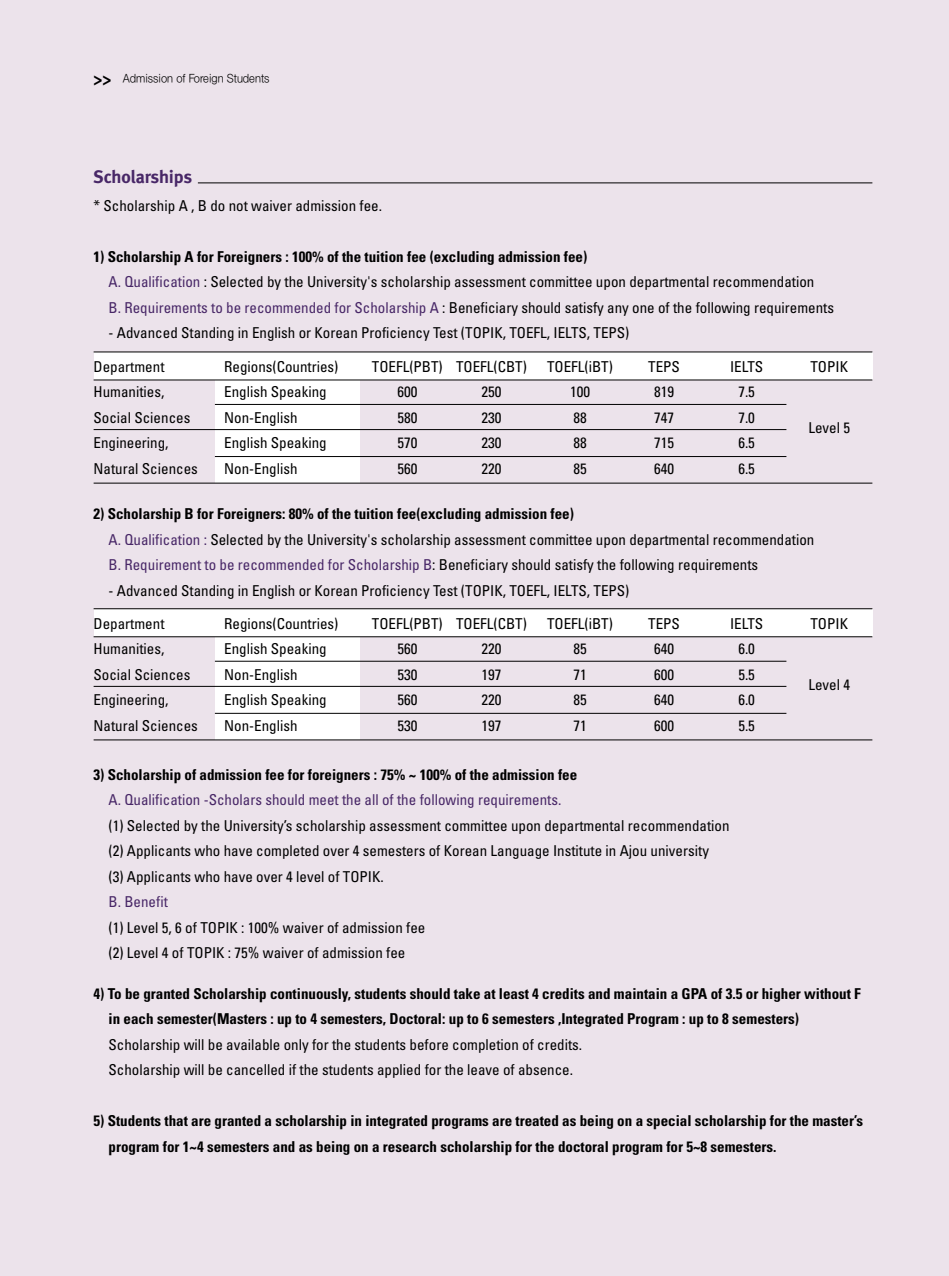
<style>
.page{position:relative;width:949px;height:1276px;background:#fff}
.page>*{position:absolute;margin:0;border:0;box-sizing:border-box;transform-origin:0 0}
.t1{font:700 18px "Meta";color:#482767}
.t2{font:condensed 15px/25.5px "Univers";color:#000}
.t3{font:700 condensed 15px/25.5px "Univers";color:#000}
.t4{font:condensed 15px "Univers";color:#482767}
.t5{font:300 12px "SD Gothic Std";color:#000;scale:.95 1}
.s1{font-family:"Univers";font-weight:700;font-stretch:condensed;font-size:18px}
.s2{font-weight:700}
.s3{color:#482767}
</style>
<div class="page">
<div style="left:0;top:0;width:948px;height:1276px;background:#ece3eb"></div>
<hr style="left:198px;top:183px;width:674px;height:1px;background:#000">
<div style="left:94px;top:352px;width:778px;height:27px;background:#fff"></div>
<div style="left:215px;top:353px;width:144px;height:130px;background:#fff"></div>
<hr style="left:94px;top:351px;width:778px;height:1px;background:#000">
<hr style="left:94px;top:379px;width:778px;height:1px;background:#000">
<hr style="left:215px;top:404px;width:571px;height:1px;background:#000">
<hr style="left:94px;top:429px;width:692px;height:1px;background:#000">
<hr style="left:215px;top:456px;width:571px;height:1px;background:#000">
<hr style="left:94px;top:483px;width:778px;height:1px;background:#000">
<div style="left:94px;top:609px;width:778px;height:27px;background:#fff"></div>
<div style="left:215px;top:610px;width:144px;height:130px;background:#fff"></div>
<hr style="left:94px;top:608px;width:778px;height:1px;background:#000">
<hr style="left:94px;top:636px;width:778px;height:1px;background:#000">
<hr style="left:215px;top:661px;width:571px;height:1px;background:#000">
<hr style="left:94px;top:686px;width:692px;height:1px;background:#000">
<hr style="left:215px;top:713px;width:571px;height:1px;background:#000">
<hr style="left:94px;top:739px;width:778px;height:1px;background:#000">
<p class="t5" style="left:94px;top:72px;width:187px"><span class="s1">&gt;&gt;</span> Admission of Foreign Students</p>
<p class="t1" style="left:94px;top:167px;width:100px">Scholarships</p>
<p class="t2" style="left:94px;top:193px;width:290px">* Scholarship A , B do not waiver admission fee.</p>
<p class="t2" style="left:109px;top:244px;width:726px;text-indent:-15px"><span class="s2">1) Scholarship A for Foreigners : 100% of the tuition fee (excluding admission fee)<br></span><span class="s3">A. Qualification</span> : Selected by the University's scholarship assessment committee upon departmental recommendation<br><span class="s3">B. Requirements to be recommended for Scholarship A</span> : Beneficiary should satisfy any one of the following requirements</p>
<p class="t2" style="left:109px;top:320px;width:522px">- Advanced Standing in English or Korean Proficiency Test (TOPIK, TOEFL, IELTS, TEPS)</p>
<p class="t2" style="left:94px;top:353px;width:72px">Department</p>
<p class="t2" style="left:224px;top:353px;width:116px">Regions(Countries)</p>
<p class="t2" style="left:372px;top:353px;width:156px">TOEFL(PBT) TOEFL(CBT)</p>
<p class="t2" style="left:547px;top:353px;width:67px">TOEFL(iBT)</p>
<p class="t2" style="left:648px;top:353px;width:33px">TEPS</p>
<p class="t2" style="left:729px;top:353px;width:35px">IELTS</p>
<p class="t2" style="left:810px;top:353px;width:39px">TOPIK</p>
<p class="t2" style="left:94px;top:379px;width:72px">Humanities,</p>
<p class="t2" style="left:224px;top:379px;width:104px">English Speaking</p>
<p class="t2" style="left:397px;top:379px;width:21px">600</p>
<p class="t2" style="left:481px;top:379px;width:21px">250</p>
<p class="t2" style="left:570px;top:379px;width:21px">100</p>
<p class="t2" style="left:654px;top:379px;width:21px">819</p>
<p class="t2" style="left:738px;top:379px;width:18px">7.5</p>
<p class="t2" style="left:94px;top:404px;width:98px">Social Sciences</p>
<p class="t2" style="left:224px;top:404px;width:75px">Non-English</p>
<p class="t2" style="left:397px;top:404px;width:21px">580</p>
<p class="t2" style="left:481px;top:404px;width:21px">230</p>
<p class="t2" style="left:573px;top:404px;width:15px">88</p>
<p class="t2" style="left:654px;top:404px;width:21px">747</p>
<p class="t2" style="left:738px;top:404px;width:18px">7.0</p>
<p class="t2" style="left:808px;top:415px;width:43px">Level 5</p>
<p class="t2" style="left:94px;top:430px;width:76px">Engineering,</p>
<p class="t2" style="left:224px;top:430px;width:104px">English Speaking</p>
<p class="t2" style="left:397px;top:430px;width:21px">570</p>
<p class="t2" style="left:481px;top:430px;width:21px">230</p>
<p class="t2" style="left:573px;top:430px;width:15px">88</p>
<p class="t2" style="left:654px;top:430px;width:21px">715</p>
<p class="t2" style="left:738px;top:430px;width:18px">6.5</p>
<p class="t2" style="left:94px;top:455px;width:106px">Natural Sciences</p>
<p class="t2" style="left:224px;top:455px;width:75px">Non-English</p>
<p class="t2" style="left:397px;top:455px;width:21px">560</p>
<p class="t2" style="left:481px;top:455px;width:21px">220</p>
<p class="t2" style="left:573px;top:455px;width:15px">85</p>
<p class="t2" style="left:654px;top:455px;width:21px">640</p>
<p class="t2" style="left:738px;top:455px;width:18px">6.5</p>
<p class="t2" style="left:109px;top:501px;width:707px;text-indent:-15px"><span class="s2">2) Scholarship B for Foreigners: 80% of the tuition fee(excluding admission fee)<br></span><span class="s3">A. Qualification :</span> Selected by the University's scholarship assessment committee upon departmental recommendation<br><span class="s3">B. Requirement to be recommended for Scholarship B</span>: Beneficiary should satisfy the following requirements</p>
<p class="t2" style="left:109px;top:577px;width:522px">- Advanced Standing in English or Korean Proficiency Test (TOPIK, TOEFL, IELTS, TEPS)</p>
<p class="t2" style="left:94px;top:610px;width:72px">Department</p>
<p class="t2" style="left:224px;top:610px;width:116px">Regions(Countries)</p>
<p class="t2" style="left:372px;top:610px;width:156px">TOEFL(PBT) TOEFL(CBT)</p>
<p class="t2" style="left:547px;top:610px;width:67px">TOEFL(iBT)</p>
<p class="t2" style="left:648px;top:610px;width:33px">TEPS</p>
<p class="t2" style="left:729px;top:610px;width:35px">IELTS</p>
<p class="t2" style="left:810px;top:610px;width:39px">TOPIK</p>
<p class="t2" style="left:94px;top:636px;width:72px">Humanities,</p>
<p class="t2" style="left:224px;top:636px;width:104px">English Speaking</p>
<p class="t2" style="left:397px;top:636px;width:21px">560</p>
<p class="t2" style="left:481px;top:636px;width:21px">220</p>
<p class="t2" style="left:573px;top:636px;width:15px">85</p>
<p class="t2" style="left:654px;top:636px;width:21px">640</p>
<p class="t2" style="left:738px;top:636px;width:18px">6.0</p>
<p class="t2" style="left:94px;top:661px;width:98px">Social Sciences</p>
<p class="t2" style="left:224px;top:661px;width:75px">Non-English</p>
<p class="t2" style="left:397px;top:661px;width:21px">530</p>
<p class="t2" style="left:481px;top:661px;width:21px">197</p>
<p class="t2" style="left:573px;top:661px;width:15px">71</p>
<p class="t2" style="left:654px;top:661px;width:21px">600</p>
<p class="t2" style="left:738px;top:661px;width:18px">5.5</p>
<p class="t2" style="left:808px;top:672px;width:43px">Level 4</p>
<p class="t2" style="left:94px;top:687px;width:76px">Engineering,</p>
<p class="t2" style="left:224px;top:687px;width:104px">English Speaking</p>
<p class="t2" style="left:397px;top:687px;width:21px">560</p>
<p class="t2" style="left:481px;top:687px;width:21px">220</p>
<p class="t2" style="left:573px;top:687px;width:15px">85</p>
<p class="t2" style="left:654px;top:687px;width:21px">640</p>
<p class="t2" style="left:738px;top:687px;width:18px">6.0</p>
<p class="t2" style="left:94px;top:712px;width:106px">Natural Sciences</p>
<p class="t2" style="left:224px;top:712px;width:75px">Non-English</p>
<p class="t2" style="left:397px;top:712px;width:21px">530</p>
<p class="t2" style="left:481px;top:712px;width:21px">197</p>
<p class="t2" style="left:573px;top:712px;width:15px">71</p>
<p class="t2" style="left:654px;top:712px;width:21px">600</p>
<p class="t2" style="left:738px;top:712px;width:18px">5.5</p>
<p class="t3" style="left:94px;top:761px;width:485px">3) Scholarship of admission fee for foreigners : 75% ~ 100% of the admission fee</p>
<p class="t4" style="left:109px;top:790px;width:454px">A. Qualification -Scholars should meet the all of the following requirements.</p>
<p class="t2" style="left:109px;top:812px;width:622px">(1) Selected by the University’s scholarship assessment committee upon departmental recommendation (2) Applicants who have completed over 4 semesters of Korean Language Institute in Ajou university<br>(3) Applicants who have over 4 level of TOPIK.</p>
<p class="t4" style="left:109px;top:892px;width:61px">B. Benefit</p>
<p class="t2" style="left:109px;top:914px;width:318px">(1) Level 5, 6 of TOPIK : 100% waiver of admission fee (2) Level 4 of TOPIK : 75% waiver of admission fee</p>
<p class="t3" style="left:109px;top:980px;width:753px;text-indent:-15px">4) To be granted Scholarship continuously, students should take at least 4 credits and maintain a GPA of 3.5 or higher without F in each semester(Masters : up to 4 semesters, Doctoral: up to 6 semesters ,Integrated Program : up to 8 semesters)</p>
<p class="t2" style="left:109px;top:1031px;width:475px">Scholarship will be available only for the students before completion of credits.<br>Scholarship will be cancelled if the students applied for the leave of absence.</p>
<p class="t3" style="left:109px;top:1108px;width:755px;text-indent:-15px">5) Students that are granted a scholarship in integrated programs are treated as being on a special scholarship for the master’s program for 1~4 semesters and as being on a research scholarship for the doctoral program for 5~8 semesters.</p>
</div>
